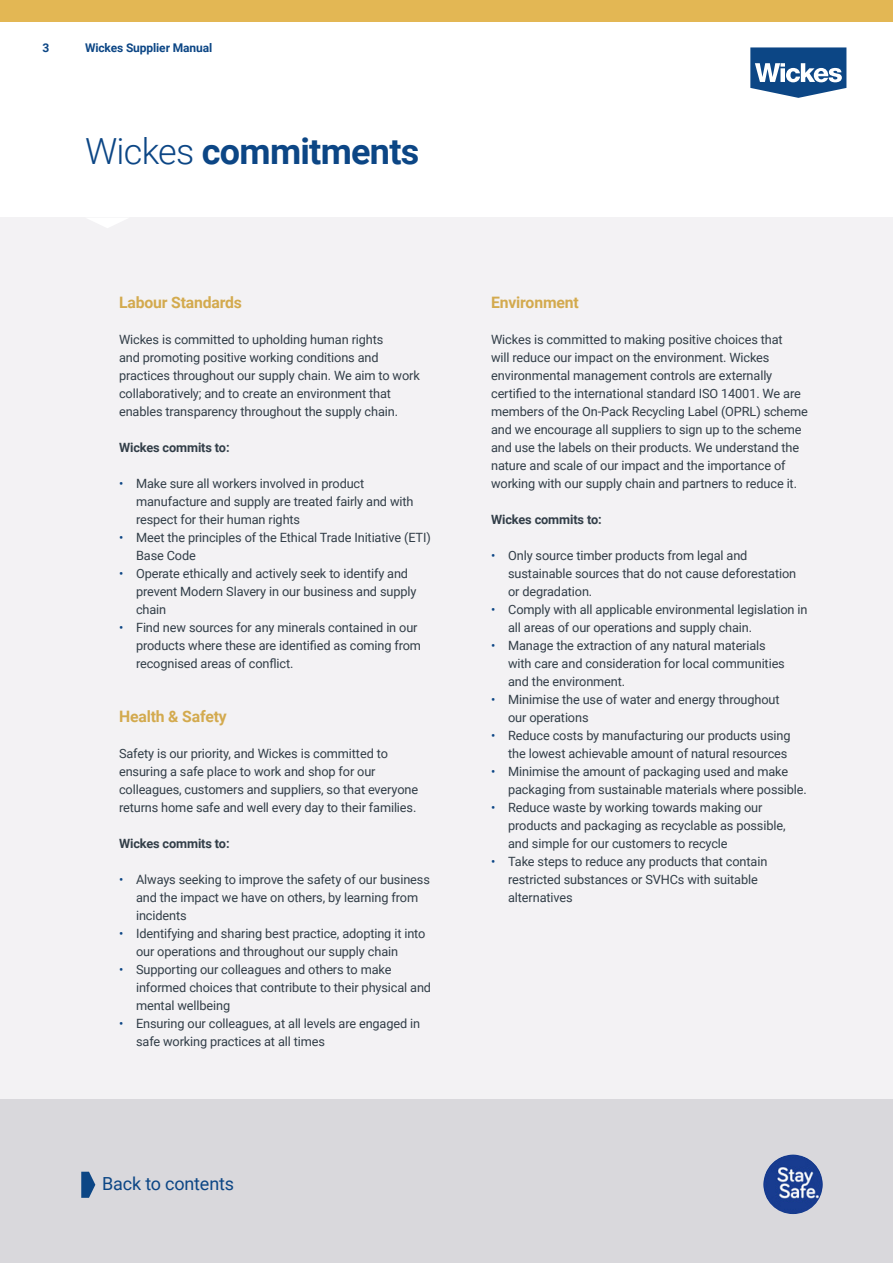
<style>
.page{position:relative;width:893px;height:1263px;background:#fff}
.page>*{position:absolute;margin:0;border:0;box-sizing:border-box;transform-origin:0 0}
.t1{font:700 36px "Roboto";letter-spacing:-.02em;color:#0c4685}
.t2{font:18px "Roboto";letter-spacing:-.01em;color:#0c4685}
.t3{font:700 15.75px "Roboto";letter-spacing:-.01em;color:#d3aa4e}
.t4{font:12.75px/18px "Roboto";letter-spacing:-.01em;color:#323e48}
.t5{font:700 12.75px "Roboto";letter-spacing:-.01em;color:#323e48}
.t6{font:700 12px "Roboto";letter-spacing:-.01em;color:#0c4685}
.s1{font-weight:300}
.s2{color:#0c4685}
</style>
<div class="page">
<div style="left:0;top:218px;width:893px;height:882px;background:#f3f2f4"></div>
<svg style="left:88px;top:218px;width:39px;height:10px"></svg>
<div style="left:0;top:0;width:893px;height:21px;background:#e3b754"></div>
<div style="left:0;top:1100px;width:893px;height:163px;background:#d9d8dc"></div>
<img style="left:763px;top:1154px;width:60px;height:60px;border-radius:30px">
<svg style="left:81px;top:1172px;width:14px;height:26px"></svg>
<svg style="left:750px;top:47px;width:97px;height:51px"></svg>
<p class="t6" style="left:43px;top:39px;width:8px">3</p>
<p class="t6" style="left:85px;top:39px;width:129px">Wickes Supplier Manual</p>
<h1 class="t1" style="left:85px;top:126px;width:336px"><span class="s1">Wickes</span> commitments</h1>
<p class="t3" style="left:119px;top:291px;width:125px">Labour Standards</p>
<p class="t4" style="left:119px;top:330px;width:302px">Wickes is committed to upholding human rights<br>and promoting positive working conditions and practices throughout our supply chain. We aim to work collaboratively; and to create an environment that enables transparency throughout the supply chain.</p>
<p class="t5" style="left:119px;top:438px;width:112px">Wickes commits to:</p>
<p class="t4" style="left:136px;top:474px;width:279px;text-indent:-17px"><span class="s2">•</span> Make sure all workers involved in product manufacture and supply are treated fairly and with respect for their human rights</p>
<p class="t4" style="left:136px;top:528px;width:296px;text-indent:-17px"><span class="s2">•</span> Meet the principles of the Ethical Trade Initiative (ETI)<br>Base Code</p>
<p class="t4" style="left:136px;top:564px;width:282px;text-indent:-17px"><span class="s2">•</span> Operate ethically and actively seek to identify and prevent Modern Slavery in our business and supply chain</p>
<p class="t4" style="left:136px;top:618px;width:287px;text-indent:-17px"><span class="s2">•</span> Find new sources for any minerals contained in our products where these are identified as coming from recognised areas of conflict.</p>
<p class="t3" style="left:119px;top:705px;width:109px">Health &amp; Safety</p>
<p class="t4" style="left:119px;top:744px;width:301px">Safety is our priority, and Wickes is committed to ensuring a safe place to work and shop for our colleagues, customers and suppliers, so that everyone returns home safe and well every day to their families.</p>
<p class="t5" style="left:119px;top:834px;width:112px">Wickes commits to:</p>
<p class="t4" style="left:136px;top:870px;width:295px;text-indent:-17px"><span class="s2">•</span> Always seeking to improve the safety of our business and the impact we have on others, by learning from incidents</p>
<p class="t4" style="left:136px;top:924px;width:291px;text-indent:-17px"><span class="s2">•</span> Identifying and sharing best practice, adopting it into our operations and throughout our supply chain</p>
<p class="t4" style="left:136px;top:960px;width:297px;text-indent:-17px"><span class="s2">•</span> Supporting our colleagues and others to make informed choices that contribute to their physical and mental wellbeing</p>
<p class="t4" style="left:136px;top:1014px;width:286px;text-indent:-17px"><span class="s2">•</span> Ensuring our colleagues, at all levels are engaged in safe working practices at all times</p>
<h2 class="t2" style="left:102px;top:1171px;width:133px">Back to contents</h2>
<p class="t3" style="left:491px;top:291px;width:89px">Environment</p>
<p class="t4" style="left:491px;top:330px;width:318px">Wickes is committed to making positive choices that<br>will reduce our impact on the environment. Wickes environmental management controls are externally certified to the international standard ISO 14001. We are members of the On-Pack Recycling Label (OPRL) scheme and we encourage all suppliers to sign up to the scheme and use the labels on their products. We understand the nature and scale of our impact and the importance of working with our supply chain and partners to reduce it.</p>
<p class="t5" style="left:491px;top:510px;width:112px">Wickes commits to:</p>
<p class="t4" style="left:508px;top:546px;width:290px;text-indent:-17px"><span class="s2">•</span> Only source timber products from legal and sustainable sources that do not cause deforestation or degradation.</p>
<p class="t4" style="left:508px;top:600px;width:301px;text-indent:-17px"><span class="s2">•</span> Comply with all applicable environmental legislation in all areas of our operations and supply chain.</p>
<p class="t4" style="left:508px;top:636px;width:278px;text-indent:-17px"><span class="s2">•</span> Manage the extraction of any natural materials with care and consideration for local communities and the environment.</p>
<p class="t4" style="left:508px;top:690px;width:273px;text-indent:-17px"><span class="s2">•</span> Minimise the use of water and energy throughout our operations</p>
<p class="t4" style="left:491px;top:726px;width:301px;text-align:right"><span class="s2">•</span> Reduce costs by manufacturing our products using the lowest achievable amount of natural resources</p>
<p class="t4" style="left:508px;top:762px;width:300px;text-indent:-17px"><span class="s2">•</span> Minimise the amount of packaging used and make packaging from sustainable materials where possible.</p>
<p class="t4" style="left:508px;top:798px;width:279px;text-indent:-17px"><span class="s2">•</span> Reduce waste by working towards making our products and packaging as recyclable as possible, and simple for our customers to recycle</p>
<p class="t4" style="left:508px;top:852px;width:261px;text-indent:-17px"><span class="s2">•</span> Take steps to reduce any products that contain restricted substances or SVHCs with suitable alternatives</p>
</div>
